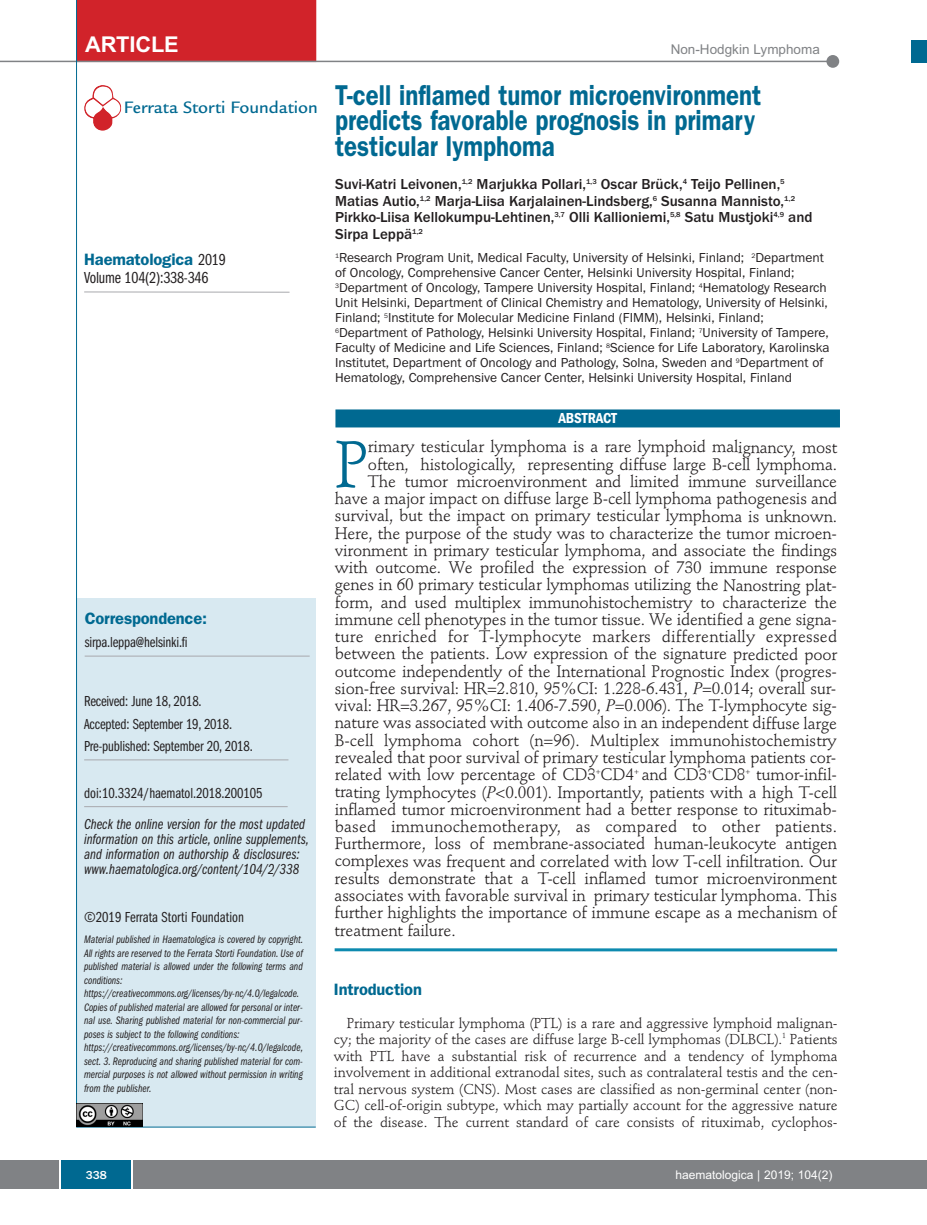
<style>
.page{position:relative;width:927px;height:1225px;background:#fff}
.page>*{position:absolute;margin:0;border:0;box-sizing:border-box;transform-origin:0 0}
.t1{font:64.65px "Stempel Schneidler";color:#006991}
.t2{font:600 28.8px/25.5px "Franklin Gothic";color:#006991;scale:.83 1}
.t3{font:700 21.75px "Arial";letter-spacing:-.01em;color:#fff}
.t4{font:500 18px "Legacy Sans";color:#006991}
.t5{font:16.5px "Stempel Schneidler";letter-spacing:-.01em;color:#231f20}
.t6{font:16.5px "Stempel Schneidler";letter-spacing:.01em;color:#231f20}
.t7{font:600 16.5px "Franklin Gothic";letter-spacing:-.01em;color:#006991}
.t8{font:16.5px "Franklin Gothic Book Cmpr";letter-spacing:-.01em;color:#231f20}
.t9{font:500 15px/16.5px "Franklin Gothic";color:#231f20}
.t10{font:15px/22.5px "Franklin Gothic Book Cmpr";letter-spacing:-.01em;color:#231f20}
.t11{font:15px/15px "Franklin Gothic Book Cmpr Ital";color:#231f20}
.t12{font:600 condensed 15px "Franklin Gothic";letter-spacing:-.005em;color:#fff}
.t13{font:14.25px/16.5px "Stempel Schneidler";letter-spacing:-.005em;color:#231f20;text-align:justify}
.t14{font:13.5px/15px "Franklin Gothic";color:#231f20}
.t15{font:13.5px "Arial";color:#808285}
.t16{font:12px "Arial";color:#fff}
.t17{font:500 12px "Franklin Gothic";color:#fff}
.t18{font:11.25px/13.5px "Franklin Gothic Book Cmpr Ital";color:#231f20}
.s1{font-family:"Franklin Gothic Book Cmpr";font-weight:400;color:#231f20}
.s2{font-style:italic}
</style>
<div class="page">
<div style="left:911px;top:40px;width:16px;height:22px;background:#006991"></div>
<div style="left:910px;top:1160px;width:17px;height:28px;background:#808285"></div>
<div style="left:0;top:1160px;width:910px;height:28px;background:#808285"></div>
<div style="left:61px;top:1160px;width:71px;height:28px;background:#006991"></div>
<svg style="left:60px;top:1160px;width:1px;height:28px"></svg>
<svg style="left:132px;top:1160px;width:1px;height:28px"></svg>
<div style="left:77px;top:598px;width:239px;height:529px;background:#d8e9f1"></div>
<hr style="left:84px;top:759px;width:204px;height:1px;background:#a8a9ad">
<hr style="left:85px;top:656px;width:225px;height:1px;background:#a8a9ad">
<hr style="left:76px;top:1126px;width:240px;height:1px;background:#006991">
<hr style="left:84px;top:292px;width:206px;height:1px;background:#a8a9ad">
<div style="left:77px;top:0;width:239px;height:62px;background:#d1232a"></div>
<hr style="left:0;top:61px;width:830px;height:1px;background:#808285">
<div style="left:826px;top:55px;width:13px;height:13px;background:#808285;border-radius:50%"></div>
<hr style="left:84px;top:806px;width:204px;height:1px;background:#a8a9ad">
<hr style="left:76px;top:0;width:1px;height:1126px;background:#006991">
<img style="left:77px;top:1103px;width:65px;height:23px">
<img style="left:84px;top:85px;width:37px;height:46px">
<hr style="left:335px;top:948px;width:502px;height:3px;background:#0d8aaf">
<div style="left:335px;top:409px;width:505px;height:18px;background:#006991"></div>
<h3 class="t3" style="left:85px;top:32px;width:95px">ARTICLE</h3>
<p class="t15" style="left:671px;top:42px;width:151px">Non-Hodgkin Lymphoma</p>
<p class="t4" style="left:124px;top:101px;width:196px">Ferrata Storti Foundation</p>
<p class="t7" style="left:84px;top:254px;width:143px">Haematologica <span class="s1">2019</span></p>
<p class="t8" style="left:84px;top:272px;width:126px">Volume 104(2):338-346</p>
<p class="t7" style="left:85px;top:612px;width:124px">Correspondence:</p>
<p class="t10" style="left:85px;top:632px;width:104px">sirpa.leppa@helsinki.fi</p>
<p class="t10" style="left:84px;top:691px;width:170px">Received: June 18, 2018.<br>Accepted: September 19, 2018.<br>Pre-published: September 20, 2018.</p>
<p class="t10" style="left:84px;top:783px;width:180px">doi:10.3324/haematol.2018.200105</p>
<p class="t11" style="left:84px;top:817px;width:226px">Check the online version for the most updated information on this article, online supplements, and information on authorship &amp; disclosures: www.haematologica.org/content/104/2/338</p>
<p class="t10" style="left:84px;top:907px;width:161px">©2019 Ferrata Storti Foundation</p>
<p class="t18" style="left:84px;top:933px;width:221px">Material published in Haematologica is covered by copyright.<br>All rights are reserved to the Ferrata Storti Foundation. Use of published material is allowed under the following terms and conditions: https://creativecommons.org/licenses/by-nc/4.0/legalcode.<br>Copies of published material are allowed for personal or inter&shy;nal use. Sharing published material for non-commercial pur&shy;poses is subject to the following conditions: https://creativecommons.org/licenses/by-nc/4.0/legalcode, sect. 3. Reproducing and sharing published material for com&shy;mercial purposes is not allowed without permission in writing from the publisher.</p>
<h2 class="t2" style="left:335px;top:85px;width:515px">T-cell inflamed tumor microenvironment predicts favorable prognosis in primary testicular lymphoma</h2>
<p class="t9" style="left:335px;top:176px;width:479px">Suvi-Katri Leivonen,<sup>1,2</sup> Marjukka Pollari,<sup>1,3</sup> Oscar Brück,<sup>4</sup> Teijo Pellinen,<sup>5<br></sup>Matias Autio,<sup>1,2</sup> Marja-Liisa Karjalainen-Lindsberg,<sup>6</sup> Susanna Mannisto,<sup>1,2<br></sup>Pirkko-Liisa Kellokumpu-Lehtinen,<sup>3,7</sup> Olli Kallioniemi,<sup>5,8</sup> Satu Mustjoki<sup>4,9</sup> and Sirpa Leppä<sup>1,2</sup></p>
<p class="t14" style="left:335px;top:250px;width:496px"><sup>1</sup>Research Program Unit, Medical Faculty, University of Helsinki, Finland; <sup>2</sup>Department of Oncology, Comprehensive Cancer Center, Helsinki University Hospital, Finland; <sup>3</sup>Department of Oncology, Tampere University Hospital, Finland; <sup>4</sup>Hematology Research Unit Helsinki, Department of Clinical Chemistry and Hematology, University of Helsinki, Finland; <sup>5</sup>Institute for Molecular Medicine Finland (FIMM), Helsinki, Finland; <sup>6</sup>Department of Pathology, Helsinki University Hospital, Finland; <sup>7</sup>University of Tampere, Faculty of Medicine and Life Sciences, Finland; <sup>8</sup>Science for Life Laboratory, Karolinska Institutet, Department of Oncology and Pathology, Solna, Sweden and <sup>9</sup>Department of Hematology, Comprehensive Cancer Center, Helsinki University Hospital, Finland</p>
<p class="t12" style="left:558px;top:413px;width:60px">ABSTRACT</p>
<h1 class="t1" style="left:335px;top:438px;width:35px">P</h1>
<p class="t5" style="left:368px;top:440px;width:471px">rimary testicular lymphoma is a rare lymphoid malignancy, most</p>
<p class="t5" style="left:368px;top:457px;width:471px">often, histologically, representing diffuse large B-cell lymphoma.</p>
<p class="t5" style="left:368px;top:474px;width:471px">The tumor microenvironment and limited immune surveillance</p>
<p class="t5" style="left:335px;top:492px;width:504px">have a major impact on diffuse large B-cell lymphoma pathogenesis and</p>
<p class="t5" style="left:335px;top:509px;width:504px">survival, but the impact on primary testicular lymphoma is unknown.</p>
<p class="t5" style="left:335px;top:526px;width:504px">Here, the purpose of the study was to characterize the tumor microen-</p>
<p class="t5" style="left:335px;top:543px;width:504px">vironment in primary testicular lymphoma, and associate the findings</p>
<p class="t5" style="left:335px;top:561px;width:504px">with outcome. We profiled the expression of 730 immune response</p>
<p class="t5" style="left:335px;top:578px;width:504px">genes in 60 primary testicular lymphomas utilizing the Nanostring plat-</p>
<p class="t5" style="left:335px;top:595px;width:504px">form, and used multiplex immunohistochemistry to characterize the</p>
<p class="t5" style="left:335px;top:612px;width:504px">immune cell phenotypes in the tumor tissue. We identified a gene signa-</p>
<p class="t6" style="left:335px;top:630px;width:504px">ture enriched for T-lymphocyte markers differentially expressed</p>
<p class="t5" style="left:335px;top:647px;width:504px">between the patients. Low expression of the signature predicted poor</p>
<p class="t5" style="left:335px;top:664px;width:504px">outcome independently of the International Prognostic Index (progres-</p>
<p class="t5" style="left:335px;top:681px;width:503px">sion-free survival: HR=2.810, 95%CI: 1.228-6.431, <span class="s2">P</span>=0.014; overall sur-</p>
<p class="t5" style="left:335px;top:698px;width:504px">vival: HR=3.267, 95%CI: 1.406-7.590, <span class="s2">P</span>=0.006). The T-lymphocyte sig-</p>
<p class="t5" style="left:335px;top:716px;width:504px">nature was associated with outcome also in an independent diffuse large</p>
<p class="t5" style="left:335px;top:733px;width:504px">B-cell lymphoma cohort (n=96). Multiplex immunohistochemistry</p>
<p class="t5" style="left:335px;top:750px;width:503px">revealed that poor survival of primary testicular lymphoma patients cor-</p>
<p class="t5" style="left:335px;top:767px;width:504px">related with low percentage of CD3<sup>+</sup>CD4<sup>+</sup> and CD3<sup>+</sup>CD8<sup>+</sup> tumor-infil-</p>
<p class="t5" style="left:335px;top:785px;width:504px">trating lymphocytes (<span class="s2">P</span>&lt;0.001). Importantly, patients with a high T-cell</p>
<p class="t5" style="left:335px;top:802px;width:504px">inflamed tumor microenvironment had a better response to rituximab-</p>
<p class="t6" style="left:335px;top:819px;width:504px">based immunochemotherapy, as compared to other patients.</p>
<p class="t5" style="left:335px;top:837px;width:504px">Furthermore, loss of membrane-associated human-leukocyte antigen</p>
<p class="t5" style="left:335px;top:854px;width:504px">complexes was frequent and correlated with low T-cell infiltration. Our</p>
<p class="t5" style="left:335px;top:871px;width:504px">results demonstrate that a T-cell inflamed tumor microenvironment</p>
<p class="t5" style="left:335px;top:888px;width:504px">associates with favorable survival in primary testicular lymphoma. This</p>
<p class="t5" style="left:335px;top:906px;width:504px">further highlights the importance of immune escape as a mechanism of</p>
<p class="t5" style="left:335px;top:923px;width:123px">treatment failure.</p>
<p class="t7" style="left:334px;top:983px;width:89px">Introduction</p>
<p class="t13" style="left:334px;top:1015px;width:505px;text-indent:13px">Primary testicular lymphoma (PTL) is a rare and aggressive lymphoid malignan&shy;cy; the majority of the cases are diffuse large B-cell lymphomas (DLBCL).<sup>1</sup> Patients with PTL have a substantial risk of recurrence and a tendency of lymphoma involvement in additional extranodal sites, such as contralateral testis and the cen&shy;tral nervous system (CNS). Most cases are classified as non-germinal center (non-GC) cell-of-origin subtype, which may partially account for the aggressive nature of the disease. The current standard of care consists of rituximab, cyclophos-</p>
<p class="t17" style="left:86px;top:1167px;width:23px">338</p>
<p class="t16" style="left:676px;top:1167px;width:158px">haematologica | 2019; 104(2)</p>
</div>
